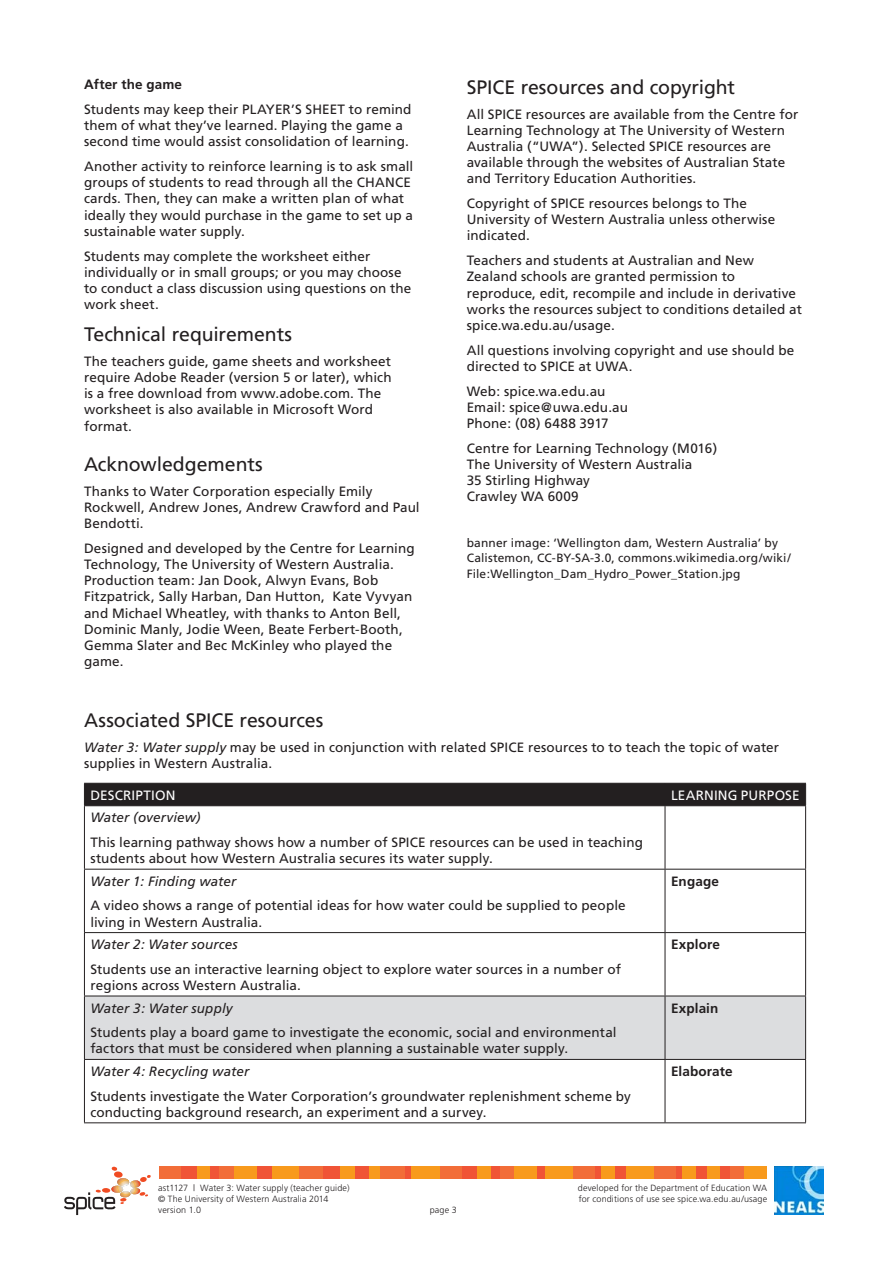
<style>
.page{position:relative;width:893px;height:1263px;background:#fff}
.page>*{position:absolute;margin:0;border:0;box-sizing:border-box;transform-origin:0 0}
.subheading{font:19.5px "Frutiger";letter-spacing:-.005em;color:#231f20}
.t1{font:13.5px/16.2px "Frutiger";letter-spacing:.005em;color:#231f20}
.t2{font:italic 13.5px "Frutiger";letter-spacing:.005em;color:#231f20}
.t3{font:700 13.5px "Frutiger";letter-spacing:.01em;color:#231f20}
.table_head{font:13.5px "Frutiger";letter-spacing:.01em;color:#fff}
.t4{font:12px/14.4px "Frutiger";letter-spacing:.01em;color:#231f20}
.t5{font:300 9px "Frutiger";letter-spacing:.015em;color:#231f20}
.s1{font-style:italic}
</style>
<div class="page">
<div style="left:163px;top:1167px;width:604px;height:12px;background:#f05436"></div>
<div style="left:500px;top:1167px;width:31px;height:12px;background:#f26d38"></div>
<div style="left:515px;top:1167px;width:22px;height:12px;background:#f89a1c"></div>
<div style="left:477px;top:1167px;width:13px;height:12px;background:#f89a1c"></div>
<div style="left:411px;top:1167px;width:36px;height:12px;background:#f89a1c"></div>
<div style="left:370px;top:1167px;width:16px;height:12px;background:#f89a1c"></div>
<div style="left:340px;top:1167px;width:15px;height:12px;background:#f89a1c"></div>
<div style="left:440px;top:1167px;width:21px;height:12px;background:#f26d38"></div>
<div style="left:380px;top:1167px;width:24px;height:12px;background:#f26d38"></div>
<div style="left:219px;top:1167px;width:31px;height:12px;background:#f26d38"></div>
<div style="left:234px;top:1167px;width:22px;height:12px;background:#f89a1c"></div>
<div style="left:197px;top:1167px;width:13px;height:12px;background:#f89a1c"></div>
<div style="left:159px;top:1167px;width:22px;height:12px;background:#f26d38"></div>
<div style="left:545px;top:1167px;width:36px;height:12px;background:#f89a1c"></div>
<div style="left:574px;top:1167px;width:21px;height:12px;background:#f26d38"></div>
<div style="left:601px;top:1167px;width:14px;height:12px;background:#f89a1c"></div>
<div style="left:272px;top:1167px;width:36px;height:12px;background:#f89a1c"></div>
<div style="left:299px;top:1167px;width:23px;height:12px;background:#f26d38"></div>
<div style="left:730px;top:1167px;width:30px;height:12px;background:#f26d38"></div>
<div style="left:744px;top:1167px;width:23px;height:12px;background:#f89a1c"></div>
<div style="left:707px;top:1167px;width:13px;height:12px;background:#f89a1c"></div>
<div style="left:626px;top:1167px;width:35px;height:12px;background:#f89a1c"></div>
<div style="left:654px;top:1167px;width:22px;height:12px;background:#f26d38"></div>
<div style="left:682px;top:1167px;width:14px;height:12px;background:#f89a1c"></div>
<img style="left:775px;top:1167px;width:48px;height:47px">
<svg style="left:64px;top:1166px;width:87px;height:49px"></svg>
<div style="left:85px;top:997px;width:720px;height:62px;background:#dcdddf"></div>
<div style="left:84px;top:783px;width:722px;height:22px;background:#231f20"></div>
<hr style="left:84px;top:805px;width:581px;height:1px;background:#231f20">
<hr style="left:84px;top:806px;width:1px;height:63px;background:#231f20">
<hr style="left:665px;top:805px;width:141px;height:1px;background:#231f20">
<hr style="left:665px;top:806px;width:1px;height:63px;background:#231f20">
<hr style="left:805px;top:806px;width:1px;height:63px;background:#231f20">
<hr style="left:84px;top:869px;width:581px;height:1px;background:#231f20">
<hr style="left:84px;top:869px;width:1px;height:63px;background:#231f20">
<hr style="left:665px;top:869px;width:141px;height:1px;background:#231f20">
<hr style="left:665px;top:869px;width:1px;height:63px;background:#231f20">
<hr style="left:805px;top:869px;width:1px;height:63px;background:#231f20">
<hr style="left:84px;top:932px;width:581px;height:1px;background:#231f20">
<hr style="left:84px;top:933px;width:1px;height:63px;background:#231f20">
<hr style="left:665px;top:932px;width:141px;height:1px;background:#231f20">
<hr style="left:665px;top:933px;width:1px;height:63px;background:#231f20">
<hr style="left:805px;top:933px;width:1px;height:63px;background:#231f20">
<hr style="left:84px;top:996px;width:581px;height:1px;background:#231f20">
<hr style="left:84px;top:996px;width:1px;height:63px;background:#231f20">
<hr style="left:665px;top:996px;width:141px;height:1px;background:#231f20">
<hr style="left:665px;top:996px;width:1px;height:63px;background:#231f20">
<hr style="left:805px;top:996px;width:1px;height:63px;background:#231f20">
<hr style="left:84px;top:1059px;width:581px;height:1px;background:#231f20">
<hr style="left:84px;top:1060px;width:1px;height:62px;background:#231f20">
<hr style="left:665px;top:1059px;width:141px;height:1px;background:#231f20">
<hr style="left:665px;top:1060px;width:1px;height:62px;background:#231f20">
<hr style="left:805px;top:1060px;width:1px;height:62px;background:#231f20">
<hr style="left:84px;top:1122px;width:581px;height:1px;background:#231f20">
<hr style="left:665px;top:1122px;width:141px;height:1px;background:#231f20">
<p class="t3" style="left:84px;top:77px;width:99px">After the game</p>
<p class="t1" style="left:84px;top:101px;width:329px">Students may keep their PLAYER’S SHEET to remind them of what they’ve learned. Playing the game a second time would assist consolidation of learning.</p>
<p class="t1" style="left:84px;top:158px;width:331px">Another activity to reinforce learning is to ask small groups of students to read through all the CHANCE cards. Then, they can make a written plan of what ideally they would purchase in the game to set up a sustainable water supply.</p>
<p class="t1" style="left:84px;top:248px;width:329px">Students may complete the worksheet either individually or in small groups; or you may choose to conduct a class discussion using questions on the work sheet.</p>
<p class="subheading" style="left:84px;top:323px;width:210px">Technical requirements</p>
<p class="t1" style="left:84px;top:353px;width:309px">The teachers guide, game sheets and worksheet require Adobe Reader (version 5 or later), which is a free download from www.adobe.com. The worksheet is also available in Microsoft Word format.</p>
<p class="subheading" style="left:84px;top:453px;width:180px">Acknowledgements</p>
<p class="t1" style="left:84px;top:483px;width:337px">Thanks to Water Corporation especially Emily<br>Rockwell, Andrew Jones, Andrew Crawford and Paul<br>Bendotti.</p>
<p class="t1" style="left:84px;top:540px;width:332px">Designed and developed by the Centre for Learning Technology, The University of Western Australia.<br>Production team: Jan Dook, Alwyn Evans, Bob Fitzpatrick, Sally Harban, Dan Hutton, Kate Vyvyan and Michael Wheatley, with thanks to Anton Bell, Dominic Manly, Jodie Ween, Beate Ferbert-Booth, Gemma Slater and Bec McKinley who played the game.</p>
<p class="subheading" style="left:467px;top:76px;width:270px">SPICE resources and copyright</p>
<p class="t1" style="left:467px;top:106px;width:333px">All SPICE resources are available from the Centre for Learning Technology at The University of Western Australia (“UWA”). Selected SPICE resources are available through the websites of Australian State and Territory Education Authorities.</p>
<p class="t1" style="left:467px;top:195px;width:310px">Copyright of SPICE resources belongs to The<br>University of Western Australia unless otherwise indicated.</p>
<p class="t1" style="left:467px;top:252px;width:337px">Teachers and students at Australian and New Zealand schools are granted permission to reproduce, edit, recompile and include in derivative works the resources subject to conditions detailed at spice.wa.edu.au/usage.</p>
<p class="t1" style="left:467px;top:342px;width:329px">All questions involving copyright and use should be directed to SPICE at UWA.</p>
<p class="t1" style="left:467px;top:383px;width:163px">Web: spice.wa.edu.au<br>Email: spice@uwa.edu.au<br>Phone: (08) 6488 3917</p>
<p class="t1" style="left:467px;top:440px;width:252px">Centre for Learning Technology (M016)<br>The University of Western Australia<br>35 Stirling Highway<br>Crawley WA 6009</p>
<p class="t4" style="left:467px;top:536px;width:325px">banner image: ‘Wellington dam, Western Australia’ by<br>Calistemon, CC-BY-SA-3.0, commons.wikimedia.org/wiki/</p>
<p class="t4" style="left:467px;top:566px;width:275px">File:Wellington_Dam_Hydro_Power_Station.jpg</p>
<p class="subheading" style="left:84px;top:709px;width:241px">Associated SPICE resources</p>
<p class="t1" style="left:84px;top:739px;width:697px"><span class="s1">Water 3: Water supply</span> may be used in conjunction with related SPICE resources to to teach the topic of water supplies in Western Australia.</p>
<p class="table_head" style="left:90px;top:787px;width:86px">DESCRIPTION</p>
<p class="table_head" style="left:671px;top:787px;width:130px">LEARNING PURPOSE</p>
<p class="t2" style="left:90px;top:810px;width:112px">Water (overview)</p>
<p class="t1" style="left:90px;top:834px;width:554px">This learning pathway shows how a number of SPICE resources can be used in teaching students about how Western Australia secures its water supply.</p>
<p class="t2" style="left:90px;top:873px;width:148px">Water 1: Finding water</p>
<p class="t1" style="left:90px;top:897px;width:537px">A video shows a range of potential ideas for how water could be supplied to people living in Western Australia.</p>
<p class="t3" style="left:671px;top:873px;width:49px">Engage</p>
<p class="t2" style="left:90px;top:936px;width:149px">Water 2: Water sources</p>
<p class="t1" style="left:90px;top:961px;width:532px">Students use an interactive learning object to explore water sources in a number of regions across Western Australia.</p>
<p class="t2" style="left:90px;top:1000px;width:144px">Water 3: Water supply</p>
<p class="t1" style="left:90px;top:1024px;width:528px">Students play a board game to investigate the economic, social and environmental factors that must be considered when planning a sustainable water supply.</p>
<p class="t2" style="left:90px;top:1063px;width:160px">Water 4: Recycling water</p>
<p class="t1" style="left:90px;top:1088px;width:542px">Students investigate the Water Corporation’s groundwater replenishment scheme by conducting background research, an experiment and a survey.</p>
<p class="t3" style="left:671px;top:936px;width:50px">Explore</p>
<p class="t3" style="left:671px;top:1000px;width:49px">Explain</p>
<p class="t3" style="left:671px;top:1063px;width:63px">Elaborate</p>
<p class="t5" style="left:158px;top:1183px;width:193px">ast1127 | Water 3: Water supply (teacher guide)</p>
<p class="t5" style="left:578px;top:1183px;width:191px">developed for the Department of Education WA</p>
<p class="t5" style="left:158px;top:1194px;width:172px">© The University of Western Australia 2014</p>
<p class="t5" style="left:579px;top:1194px;width:190px">for conditions of use see spice.wa.edu.au/usage</p>
<p class="t5" style="left:158px;top:1205px;width:44px">version 1.0</p>
<p class="t5" style="left:430px;top:1205px;width:29px">page 3</p>
</div>
